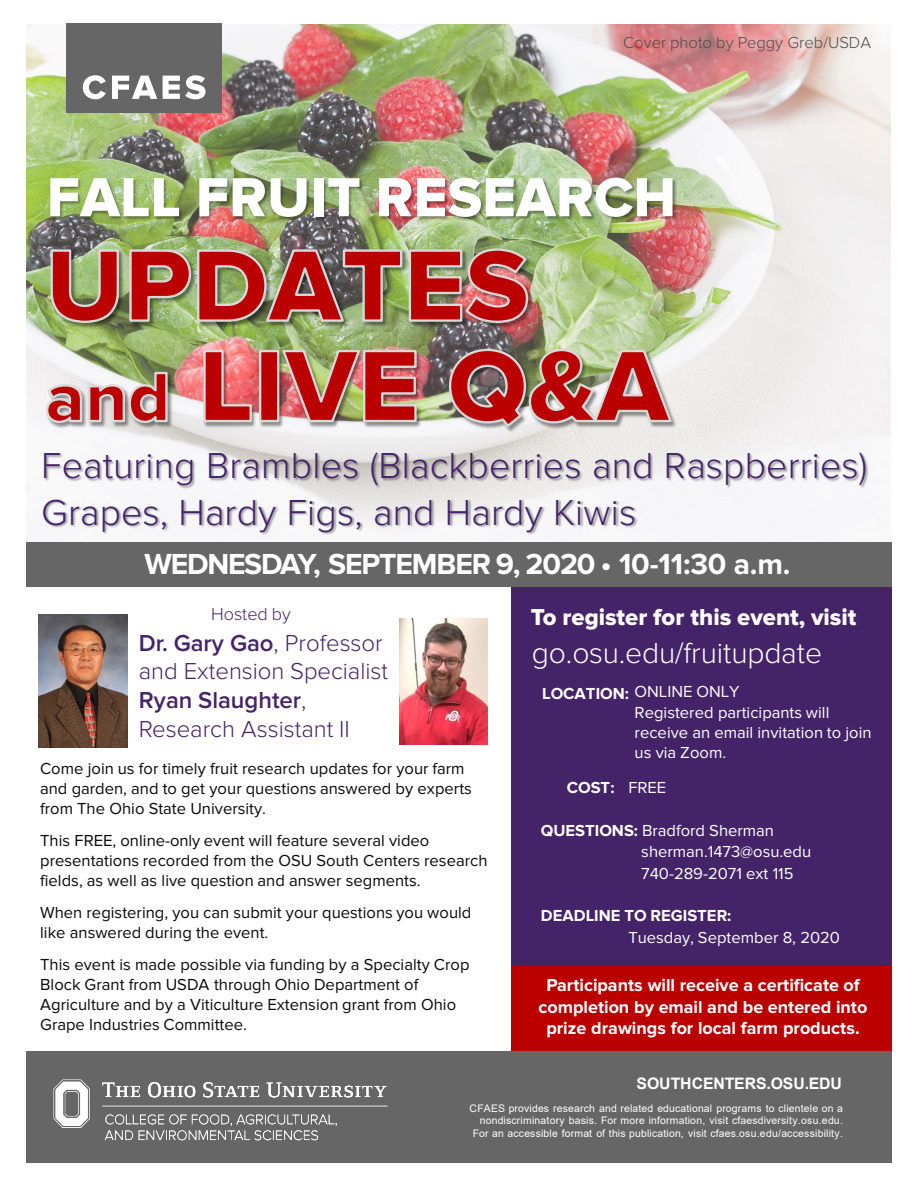
<style>
.page{position:relative;width:918px;height:1188px;background:#fff}
.page>*{position:absolute;margin:0;border:0;box-sizing:border-box;transform-origin:0 0}
.t1{font:57px "Proxima Nova Extrabld";letter-spacing:.005em;color:#fff}
.t2{font:300 37.5px/46.5px "Proxima Nova";letter-spacing:.005em;color:#442369}
.t3{font:700 30px "Proxima Nova";letter-spacing:-.04em;color:#fff}
.t4{font:300 30px "Proxima Nova";letter-spacing:-.005em;color:#fff}
.t5{font:300 24px/28.8px "Proxima Nova";color:#442369}
.t6{font:24px "Proxima Nova Extrabld";color:#fff}
.t7{font:700 18px/21.6px "Proxima Nova";color:#fff;text-align:center}
.t8{font:300 18px "Proxima Nova";color:#442369}
.t9{font:16.5px/19.8px "Proxima Nova";color:#0a0a0a}
.t10{font:16.5px/19.8px "Proxima Nova";color:#fff}
.t11{font:700 16.5px "Proxima Nova";color:#fff}
.t12{font:300 16.5px "Proxima Nova";color:#4d4d4d}
.t13{font:700 15.9px "Arial";letter-spacing:-.005em;color:#fff}
.t14{font:10.5px/12.6px "Arial";letter-spacing:.015em;color:#fff;text-align:right}
.s1{font-weight:600}
.s2{font-weight:400}
.s3{font-weight:700}
</style>
<div class="page">
<div style="left:511px;top:548px;width:381px;height:503px;background:#442369"></div>
<div style="left:25px;top:24px;width:867px;height:539px;background:#fff;opacity:.26"></div>
<div style="left:27px;top:1051px;width:865px;height:111px;background:#666"></div>
<div style="left:66px;top:23px;width:156px;height:90px;background:#666"></div>
<svg style="left:83px;top:75px;width:23px;height:24px"></svg>
<svg style="left:112px;top:76px;width:45px;height:23px"></svg>
<svg style="left:163px;top:75px;width:43px;height:24px"></svg>
<div style="left:27px;top:543px;width:865px;height:44px;background:#666"></div>
<img style="left:25px;top:145px;width:691px;height:128px">
<img style="left:53px;top:1079px;width:335px;height:62px">
<img style="left:25px;top:431px;width:867px;height:85px">
<img style="left:25px;top:478px;width:638px;height:85px">
<img style="left:49px;top:247px;width:487px;height:83px">
<img style="left:49px;top:247px;width:480px;height:77px">
<img style="left:45px;top:370px;width:130px;height:60px">
<svg style="left:45px;top:371px;width:124px;height:54px;background:#c88c88"></svg>
<img style="left:202px;top:347px;width:477px;height:87px">
<img style="left:202px;top:348px;width:472px;height:81px">
<div style="left:512px;top:966px;width:380px;height:85px;background:#b00"></div>
<img style="left:39px;top:615px;width:88px;height:132px">
<img style="left:399px;top:618px;width:88px;height:126px">
<p class="t12" style="left:623px;top:33px;width:250px">Cover photo by Peggy Greb/USDA</p>
<h1 class="t1" style="left:47px;top:164px;width:631px">FALL FRUIT RESEARCH</h1>
<h1 class="t2" style="left:41px;top:443px;width:828px">Featuring Brambles (Blackberries and Raspberries)<br>Grapes, Hardy Figs, and Hardy Kiwis</h1>
<p class="t3" style="left:145px;top:547px;width:647px">WEDNESDAY, SEPTEMBER 9, 2020 • 10-11:30 a.m.</p>
<p class="t8" style="left:211px;top:603px;width:81px">Hosted by</p>
<p class="t5" style="left:139px;top:628px;width:251px"><span class="s1">Dr. Gary Gao</span>, Professor and Extension Specialist<br><span class="s1">Ryan Slaughter</span>,<br>Research Assistant II</p>
<p class="t9" style="left:40px;top:759px;width:433px">Come join us for timely fruit research updates for your farm and garden, and to get your questions answered by experts from The Ohio State University.</p>
<p class="t9" style="left:40px;top:831px;width:449px">This FREE, online-only event will feature several video presentations recorded from the OSU South Centers research fields, as well as live question and answer segments.</p>
<p class="t9" style="left:40px;top:903px;width:433px">When registering, you can submit your questions you would like answered during the event.</p>
<p class="t9" style="left:40px;top:955px;width:431px">This event is made possible via funding by a Specialty Crop Block Grant from USDA through Ohio Department of Agriculture and by a Viticulture Extension grant from Ohio Grape Industries Committee.</p>
<p class="t6" style="left:531px;top:603px;width:327px">To register for this event, visit</p>
<p class="t4" style="left:532px;top:636px;width:292px">go.osu.edu/fruitupdate</p>
<p class="t10" style="left:635px;top:682px;width:107px">ONLINE ONLY</p>
<p class="t10" style="left:635px;top:703px;width:239px">Registered participants will receive an email invitation to join us via Zoom.</p>
<p class="t11" style="left:542px;top:684px;width:88px">LOCATION:</p>
<p class="t11" style="left:567px;top:778px;width:101px">COST: <span class="s2">FREE</span></p>
<p class="t10" style="left:541px;top:821px;width:235px"><span class="s3">QUESTIONS:</span> Bradford Sherman</p>
<p class="t10" style="left:641px;top:842px;width:172px">sherman.1473@osu.edu</p>
<p class="t10" style="left:641px;top:864px;width:154px">740-289-2071 ext 115</p>
<p class="t11" style="left:541px;top:906px;width:192px">DEADLINE TO REGISTER:</p>
<p class="t10" style="left:628px;top:927px;width:213px">Tuesday, September 8, 2020</p>
<p class="t7" style="left:539px;top:975px;width:330px">Participants will receive a certificate of completion by email and be entered into prize drawings for local farm products.</p>
<p class="t13" style="left:636px;top:1072px;width:207px">SOUTHCENTERS.OSU.EDU</p>
<p class="t14" style="left:470px;top:1102px;width:375px">CFAES provides research and related educational programs to clientele on a nondiscriminatory basis. For more information, visit cfaesdiversity.osu.edu.<br>For an accessible format of this publication, visit cfaes.osu.edu/accessibility.</p>
</div>
